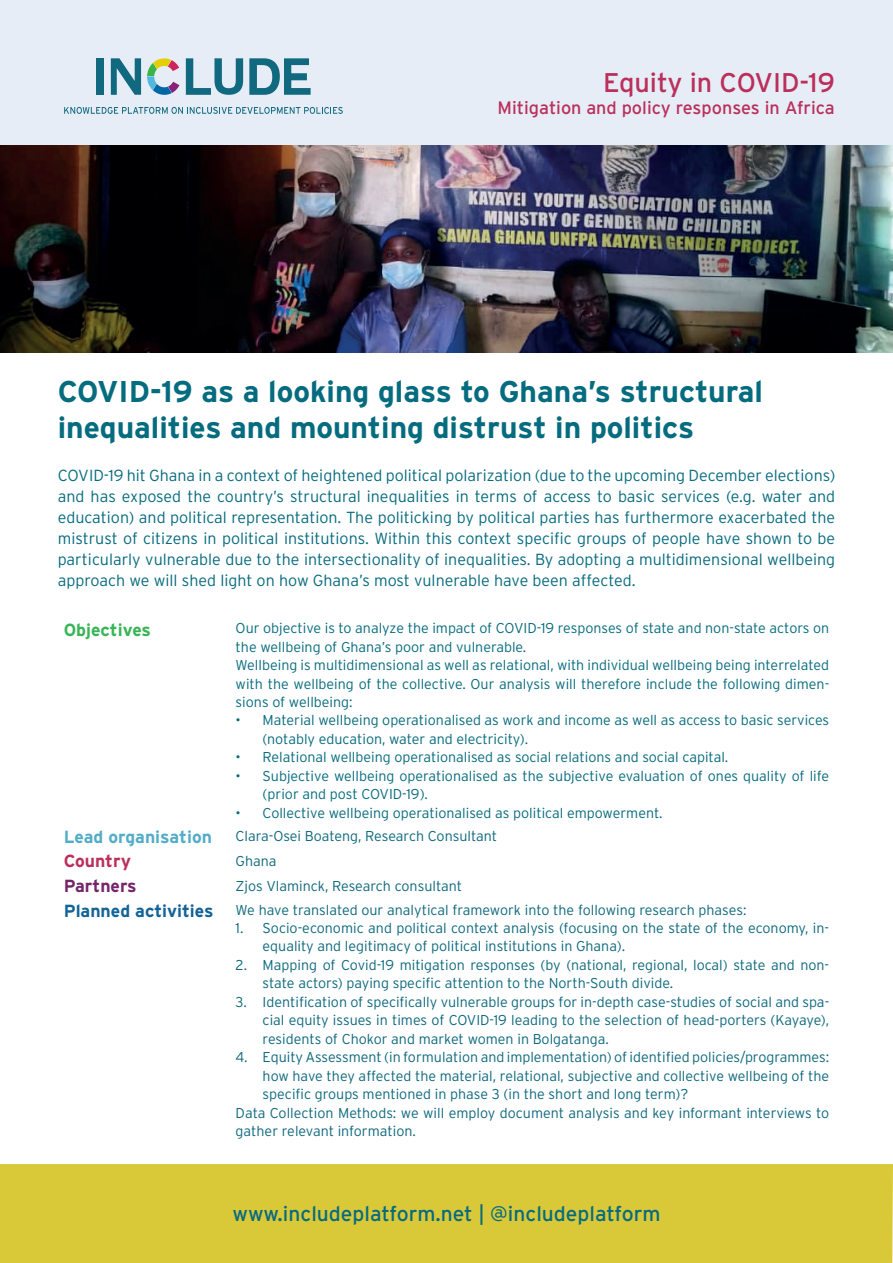
<style>
.page{position:relative;width:893px;height:1263px;background:#fff}
.page>*{position:absolute;margin:0;border:0;box-sizing:border-box;transform-origin:0 0}
.t1{font:700 30px/36px "Interstate";color:#056c7f}
.t2{font:27px "Interstate";color:#ba2f5b}
.t3{font:21px "Interstate";color:#076b7e}
.t4{font:18px "Interstate";color:#ba2f5b}
.t5{font:700 17.55px "Interstate";color:#136497}
.t6{font:700 17.55px "Interstate";color:#53adc8}
.t7{font:700 17.55px "Interstate";color:#39b557}
.t8{font:700 17.55px "Interstate";color:#74266b}
.t9{font:700 17.55px "Interstate";color:#ba2f5b}
.t10{font:300 16.05px/21px "Interstate";color:#076b7e;text-align:justify}
.t11{font:300 14.25px/18.5px "Interstate";color:#0e687d}
.t12{font:300 14.25px/18.5px "Interstate";color:#076b7d}
</style>
<div class="page">
<div style="left:0;top:1164px;width:893px;height:99px;background:#d9c938"></div>
<div style="left:0;top:0;width:893px;height:146px;background:#e6edf6"></div>
<svg style="left:64px;top:107px;width:279px;height:7px;background:#9dc0cd"></svg>
<div style="left:96px;top:58px;width:8px;height:37px;background:#10697f"></div>
<svg style="left:111px;top:58px;width:30px;height:37px"></svg>
<svg style="left:186px;top:58px;width:57px;height:37px;background:#84b0bf"></svg>
<svg style="left:249px;top:58px;width:62px;height:37px;background:#6ba1b1"></svg>
<svg style="left:147px;top:58px;width:32px;height:37px"></svg>
<img style="left:0;top:146px;width:893px;height:206px">
<h2 class="t2" style="left:603px;top:68px;width:233px">Equity in COVID-19</h2>
<p class="t4" style="left:497px;top:98px;width:339px">Mitigation and policy responses in Africa</p>
<h1 class="t1" style="left:58px;top:373px;width:707px">COVID-19 as a looking glass to Ghana’s structural inequalities and mounting distrust in politics</h1>
<p class="t10" style="left:58px;top:464px;width:779px">COVID-19 hit Ghana in a context of heightened political polarization (due to the upcoming December elections) and has exposed the country’s structural inequalities in terms of access to basic services (e.g. water and education) and political representation. The politicking by political parties has furthermore exacerbated the mistrust of citizens in political institutions. Within this context specific groups of people have shown to be particularly vulnerable due to the intersectionality of inequalities. By adopting a multidimensional wellbeing approach we will shed light on how Ghana’s most vulnerable have been affected.</p>
<p class="t7" style="left:64px;top:620px;width:89px">Objectives</p>
<p class="t12" style="left:236px;top:619px;width:595px">Our objective is to analyze the impact of COVID-19 responses of state and non-state actors on the wellbeing of Ghana’s poor and vulnerable.<br>Wellbeing is multidimensional as well as relational, with individual wellbeing being interrelated with the wellbeing of the collective. Our analysis will therefore include the following dimen&shy;sions of wellbeing:</p>
<p class="t12" style="left:263px;top:711px;width:568px;text-indent:-27px">• Material wellbeing operationalised as work and income as well as access to basic services (notably education, water and electricity).</p>
<p class="t12" style="left:236px;top:748px;width:494px">• Relational wellbeing operationalised as social relations and social capital.</p>
<p class="t12" style="left:263px;top:766px;width:568px;text-indent:-27px">• Subjective wellbeing operationalised as the subjective evaluation of ones quality of life (prior and post COVID-19).</p>
<p class="t12" style="left:236px;top:803px;width:428px">• Collective wellbeing operationalised as political empowerment.</p>
<p class="t6" style="left:64px;top:826px;width:150px">Lead organisation</p>
<p class="t11" style="left:236px;top:827px;width:263px">Clara-Osei Boateng, Research Consultant</p>
<p class="t9" style="left:64px;top:851px;width:69px">Country</p>
<p class="t11" style="left:236px;top:852px;width:42px">Ghana</p>
<p class="t8" style="left:64px;top:876px;width:74px">Partners</p>
<p class="t11" style="left:236px;top:876px;width:228px">Zjos Vlaminck, Research consultant</p>
<p class="t5" style="left:64px;top:901px;width:151px">Planned activities</p>
<p class="t11" style="left:236px;top:900px;width:512px">We have translated our analytical framework into the following research phases:</p>
<p class="t11" style="left:263px;top:918px;width:568px;text-indent:-27px">1. Socio-economic and political context analysis (focusing on the state of the economy, in&shy;equality and legitimacy of political institutions in Ghana).</p>
<p class="t11" style="left:263px;top:955px;width:568px;text-indent:-27px">2. Mapping of Covid-19 mitigation responses (by (national, regional, local) state and non&shy;state actors) paying specific attention to the North-South divide.</p>
<p class="t11" style="left:263px;top:992px;width:568px;text-align:justify;text-indent:-27px">3. Identification of specifically vulnerable groups for in-depth case-studies of social and spa&shy;cial equity issues in times of COVID-19 leading to the selection of head-porters (Kayaye), residents of Chokor and market women in Bolgatanga.</p>
<p class="t11" style="left:236px;top:1048px;width:595px">4. Equity Assessment (in formulation and implementation) of identified policies/programmes:</p>
<p class="t11" style="left:263px;top:1066px;width:568px">how have they affected the material, relational, subjective and collective wellbeing of the</p>
<p class="t11" style="left:263px;top:1085px;width:427px">specific groups mentioned in phase 3 (in the short and long term)?</p>
<p class="t11" style="left:236px;top:1103px;width:595px">Data Collection Methods: we will employ document analysis and key informant interviews to</p>
<p class="t11" style="left:236px;top:1121px;width:182px">gather relevant information.</p>
<h3 class="t3" style="left:232px;top:1202px;width:430px">www.includeplatform.net | @includeplatform</h3>
</div>
